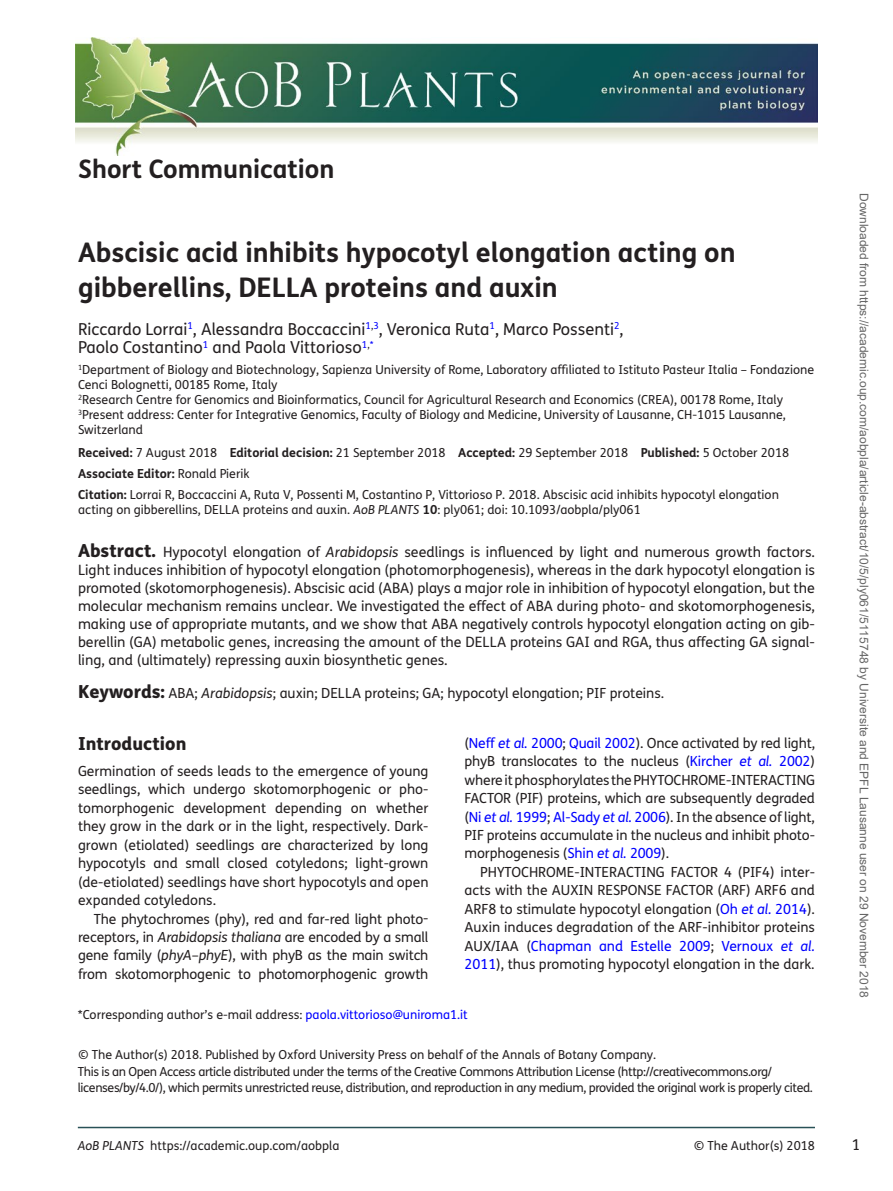
<style>
.page{position:relative;width:893px;height:1191px;background:#fff}
.page>*{position:absolute;margin:0;border:0;box-sizing:border-box;transform-origin:0 0}
.t1{font:700 27px/34.5px "FS Me";color:#231f20}
.t2{font:700 25.5px "FS Me";color:#231f20}
.t3{font:800 18px "FS Me";color:#231f20}
.t4{font:16.5px/18.5px "FS Me";color:#231f20}
.t5{font:15px "FS Me";color:#231f20}
.t6{font:14.25px/18px "FS Me";color:#231f20;text-align:justify}
.t7{font:13.95px/18.5px "FS Me";color:#231f20;text-align:justify}
.t8{font:12.45px/15px "FS Me";color:#231f20}
.t9{font:12.45px/16.5px "FS Me";letter-spacing:-.03em;color:#231f20}
.t10{font:12px "Arial";color:#666}
.s1{font-weight:700}
.s2{font-style:italic}
.s3{font-weight:800;font-size:18px}
.s4{color:#00f}
.s5{font-style:italic;color:#00f}
</style>
<div class="page">
<img style="left:76px;top:37px;width:741px;height:118px">
<hr style="left:78px;top:1126px;width:737px;height:2px;background:#295157">
<h2 class="t2" style="left:78px;top:150px;width:258px">Short Communication</h2>
<h1 class="t1" style="left:78px;top:234px;width:659px">Abscisic acid inhibits hypocotyl elongation acting on gibberellins, DELLA proteins and auxin</h1>
<p class="t4" style="left:78px;top:319px;width:547px">Riccardo Lorrai<sup>1</sup>, Alessandra Boccaccini<sup>1</sup><sup>,</sup><sup>3</sup>, Veronica Ruta<sup>1</sup>, Marco Possenti<sup>2</sup>,<br>Paolo Costantino<sup>1</sup> and Paola Vittorioso<sup>1</sup><sup>,</sup><sup>*</sup></p>
<p class="t8" style="left:78px;top:362px;width:738px"><sup>1</sup>Department of Biology and Biotechnology, Sapienza University of Rome, Laboratory affiliated to Istituto Pasteur Italia – Fondazione Cenci Bolognetti, 00185 Rome, Italy<br><sup>2</sup>Research Centre for Genomics and Bioinformatics, Council for Agricultural Research and Economics (CREA), 00178 Rome, Italy <sup>3</sup>Present address: Center for Integrative Genomics, Faculty of Biology and Medicine, University of Lausanne, CH-1015 Lausanne, Switzerland</p>
<p class="t8" style="left:78px;top:442px;width:713px;line-height:21px"><span class="s1">Received:</span> 7 August 2018 <span class="s1">Editorial decision:</span> 21 September 2018 <span class="s1">Accepted:</span> 29 September 2018 <span class="s1">Published:</span> 5 October 2018<br><span class="s1">Associate Editor:</span> Ronald Pierik<br><span class="s1">Citation:</span> Lorrai R, Boccaccini A, Ruta V, Possenti M, Costantino P, Vittorioso P. 2018. Abscisic acid inhibits hypocotyl elongation</p>
<p class="t8" style="left:78px;top:502px;width:564px">acting on gibberellins, DELLA proteins and auxin. <span class="s2">AoB PLANTS</span> <span class="s1">10</span>: ply061; doi: 10.1093/aobpla/ply061</p>
<p class="t6" style="left:78px;top:542px;width:738px"><span class="s3">Abstract.</span> Hypocotyl elongation of <span class="s2">Arabidopsis</span> seedlings is influenced by light and numerous growth factors.<br>Light induces inhibition of hypocotyl elongation (photomorphogenesis), whereas in the dark hypocotyl elongation is promoted (skotomorphogenesis). Abscisic acid (ABA) plays a major role in inhibition of hypocotyl elongation, but the molecular mechanism remains unclear. We investigated the effect of ABA during photo- and skotomorphogenesis, making use of appropriate mutants, and we show that ABA negatively controls hypocotyl elongation acting on gib&shy;berellin (GA) metabolic genes, increasing the amount of the DELLA proteins GAI and RGA, thus affecting GA signal&shy;ling, and (ultimately) repressing auxin biosynthetic genes.</p>
<p class="t7" style="left:78px;top:683px;width:588px"><span class="s3">Keywords:</span> ABA; <span class="s2">Arabidopsis</span>; auxin; DELLA proteins; GA; hypocotyl elongation; PIF proteins.</p>
<p class="t3" style="left:78px;top:729px;width:110px">Introduction</p>
<p class="t7" style="left:78px;top:761px;width:352px">Germination of seeds leads to the emergence of young seedlings, which undergo skotomorphogenic or pho&shy;tomorphogenic development depending on whether they grow in the dark or in the light, respectively. Dark&shy;grown (etiolated) seedlings are characterized by long hypocotyls and small closed cotyledons; light-grown (de-etiolated) seedlings have short hypocotyls and open expanded cotyledons.</p>
<p class="t7" style="left:78px;top:909px;width:352px;text-indent:16px">The phytochromes (phy), red and far-red light photo&shy;receptors, in <span class="s2">Arabidopsis thaliana</span> are encoded by a small gene family (<span class="s2">phyA</span>–<span class="s2">phyE</span>), with phyB as the main switch from skotomorphogenic to photomorphogenic growth</p>
<p class="t7" style="left:464px;top:733px;width:352px">(<span class="s4">Neff</span> <span class="s5">et al.</span> <span class="s4">2000</span>; <span class="s4">Quail 2002</span>). Once activated by red light, phyB translocates to the nucleus (<span class="s4">Kircher</span> <span class="s5">et al.</span> <span class="s4">2002</span>) where it phosphorylates the PHYTOCHROME-INTERACTING FACTOR (PIF) proteins, which are subsequently degraded (<span class="s4">Ni</span> <span class="s5">et al.</span> <span class="s4">1999</span>; <span class="s4">Al-Sady</span> <span class="s5">et al.</span> <span class="s4">2006</span>). In the absence of light, PIF proteins accumulate in the nucleus and inhibit photo&shy;morphogenesis (<span class="s4">Shin</span> <span class="s5">et al.</span> <span class="s4">2009</span>).</p>
<p class="t7" style="left:464px;top:862px;width:352px;text-indent:16px">PHYTOCHROME-INTERACTING FACTOR 4 (PIF4) inter&shy;acts with the AUXIN RESPONSE FACTOR (ARF) ARF6 and ARF8 to stimulate hypocotyl elongation (<span class="s4">Oh</span> <span class="s5">et al.</span> <span class="s4">2014</span>).<br>Auxin induces degradation of the ARF-inhibitor proteins AUX/IAA (<span class="s4">Chapman and Estelle 2009</span>; <span class="s4">Vernoux</span> <span class="s5">et al.<br></span><span class="s4">2011</span>), thus promoting hypocotyl elongation in the dark.</p>
<p class="t8" style="left:78px;top:1007px;width:391px">*Corresponding author’s e-mail address: <span class="s4">paola.vittorioso@uniroma1.it</span></p>
<p class="t8" style="left:79px;top:1046px;width:579px">© The Author(s) 2018. Published by Oxford University Press on behalf of the Annals of Botany Company.</p>
<p class="t9" style="left:78px;top:1062px;width:737px">This is an Open Access article distributed under the terms of the Creative Commons Attribution License (http://creativecommons.org/ licenses/by/4.0/), which permits unrestricted reuse, distribution, and reproduction in any medium, provided the original work is properly cited.</p>
<p class="t10" style="left:868px;top:193px;width:806px;rotate:90deg">Downloaded from https://academic.oup.com/aobpla/article-abstract/10/5/ply061/5115748 by Universite and EPFL Lausanne user on 29 November 2018</p>
<p class="t8" style="left:78px;top:1137px;width:263px"><span class="s2">AoB PLANTS</span> https://academic.oup.com/aobpla</p>
<p class="t8" style="left:694px;top:1137px;width:122px">© The Author(s) 2018</p>
<p class="t5" style="left:852px;top:1134px;width:10px">1</p>
</div>
